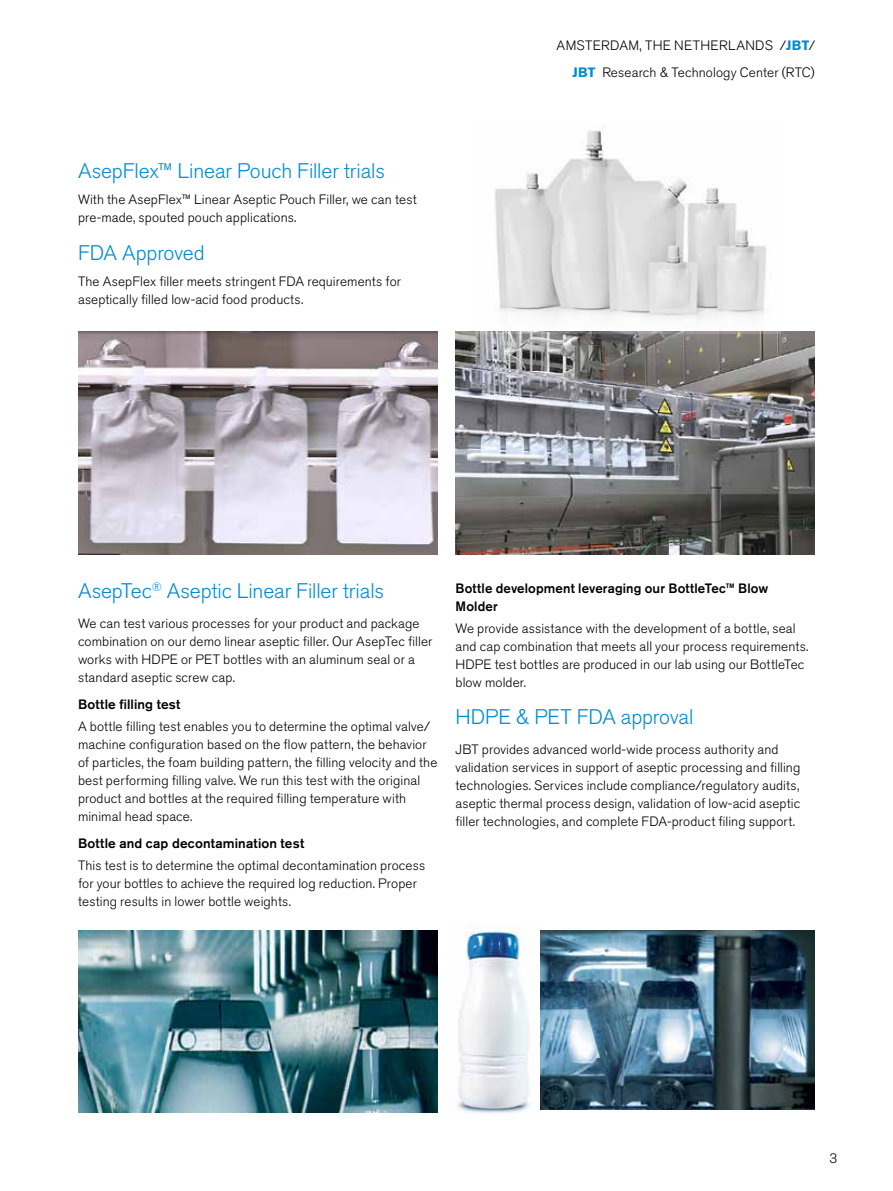
<style>
.page{position:relative;width:893px;height:1191px;background:#fff}
.page>*{position:absolute;margin:0;border:0;box-sizing:border-box;transform-origin:0 0}
.Bodycopy{font:300 21px "Akzidenz Grotesk Pro";letter-spacing:-.005em;color:#008cd2}
.Bodycopy-2{font:300 13.5px/18px "Akzidenz Grotesk Pro";letter-spacing:.01em;color:#000}
.Bodycopy-3{font:500 13.5px/18px "Akzidenz Grotesk Pro";letter-spacing:.01em;color:#000}
.s1{font-weight:700;color:#008cd2}
</style>
<div class="page">
<img style="left:540px;top:930px;width:275px;height:179px">
<img style="left:78px;top:930px;width:359px;height:183px">
<img style="left:457px;top:923px;width:73px;height:191px">
<img style="left:78px;top:331px;width:359px;height:224px">
<img style="left:455px;top:331px;width:360px;height:224px">
<img style="left:477px;top:128px;width:303px;height:205px">
<p class="Bodycopy" style="left:78px;top:157px;width:309px">AsepFlex™ Linear Pouch Filler trials</p>
<p class="Bodycopy-2" style="left:78px;top:191px;width:340px">With the AsepFlex™ Linear Aseptic Pouch Filler, we can test pre-made, spouted pouch applications.</p>
<p class="Bodycopy" style="left:78px;top:238px;width:128px">FDA Approved</p>
<p class="Bodycopy-2" style="left:78px;top:272px;width:325px">The AsepFlex filler meets stringent FDA requirements for aseptically filled low-acid food products.</p>
<p class="Bodycopy-2" style="left:557px;top:36px;width:260px">AMSTERDAM, THE NETHERLANDS /<span class="s1">JBT</span>/</p>
<p class="Bodycopy-2" style="left:572px;top:63px;width:244px"><span class="s1">JBT</span> Research &amp; Technology Center (RTC)</p>
<p class="Bodycopy" style="left:78px;top:577px;width:308px">AsepTec<sup>®</sup> Aseptic Linear Filler trials</p>
<p class="Bodycopy-2" style="left:78px;top:614px;width:356px">We can test various processes for your product and package combination on our demo linear aseptic filler. Our AsepTec filler works with HDPE or PET bottles with an aluminum seal or a standard aseptic screw cap.</p>
<p class="Bodycopy-3" style="left:78px;top:695px;width:104px">Bottle filling test</p>
<p class="Bodycopy-2" style="left:78px;top:717px;width:361px">A bottle filling test enables you to determine the optimal valve/ machine configuration based on the flow pattern, the behavior of particles, the foam building pattern, the filling velocity and the best performing filling valve. We run this test with the original product and bottles at the required filling temperature with minimal head space.</p>
<p class="Bodycopy-3" style="left:78px;top:833px;width:228px">Bottle and cap decontamination test</p>
<p class="Bodycopy-2" style="left:78px;top:856px;width:349px">This test is to determine the optimal decontamination process for your bottles to achieve the required log reduction. Proper testing results in lower bottle weights.</p>
<p class="Bodycopy-3" style="left:455px;top:579px;width:314px">Bottle development leveraging our BottleTec™ Blow<br>Molder</p>
<p class="Bodycopy-2" style="left:455px;top:619px;width:354px">We provide assistance with the development of a bottle, seal and cap combination that meets all your process requirements.<br>HDPE test bottles are produced in our lab using our BottleTec blow molder.</p>
<p class="Bodycopy" style="left:455px;top:703px;width:239px">HDPE &amp; PET FDA approval</p>
<p class="Bodycopy-2" style="left:455px;top:740px;width:346px">JBT provides advanced world-wide process authority and validation services in support of aseptic processing and filling technologies. Services include compliance/regulatory audits, aseptic thermal process design, validation of low-acid aseptic filler technologies, and complete FDA-product filing support.</p>
<p class="Bodycopy-2" style="left:829px;top:1149px;width:9px">3</p>
</div>
